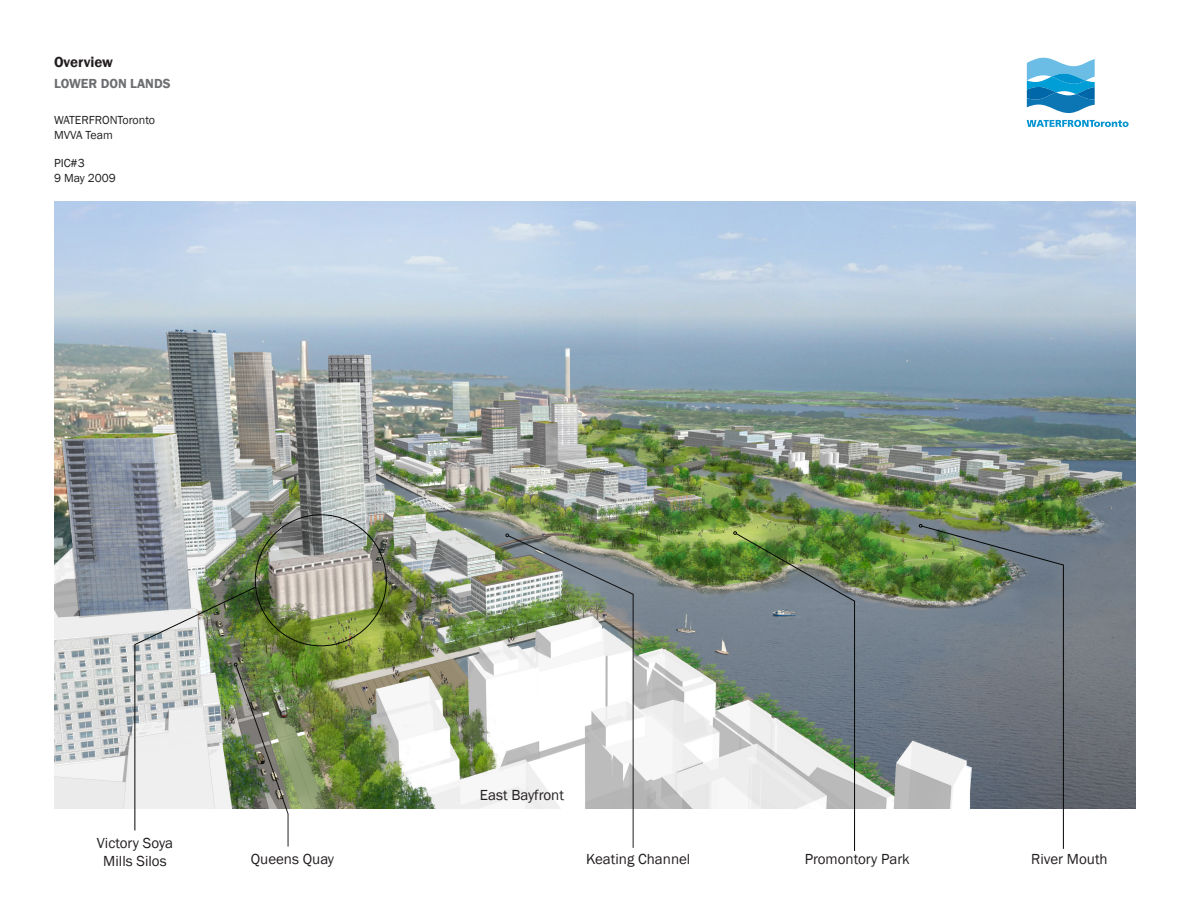
<style>
.page{position:relative;width:1188px;height:918px;background:#fff}
.page>*{position:absolute;margin:0;border:0;box-sizing:border-box;transform-origin:0 0}
.t1{font:15px/18px "Franklin Gothic";color:#231f20;text-align:center}
.t2{font:600 15px "Franklin Gothic";color:#231f20}
.t3{font:600 13.5px "Franklin Gothic";color:#6d6e71}
.t4{font:12px "Franklin Gothic";color:#231f20}
</style>
<div class="page">
<img style="left:54px;top:202px;width:1081px;height:607px">
<svg style="left:506px;top:534px;width:128px;height:314px"></svg>
<svg style="left:921px;top:525px;width:143px;height:324px"></svg>
<svg style="left:919px;top:524px;width:3px;height:4px"></svg>
<img style="left:733px;top:531px;width:122px;height:320px">
<img style="left:134px;top:586px;width:155px;height:261px">
<svg style="left:1027px;top:58px;width:68px;height:55px"></svg>
<svg style="left:1027px;top:120px;width:102px;height:7px"></svg>
<p class="t2" style="left:54px;top:52px;width:61px">Overview</p>
<p class="t3" style="left:54px;top:75px;width:118px">LOWER DON LANDS</p>
<p class="t4" style="left:54px;top:113px;width:103px">WATERFRONToronto</p>
<p class="t4" style="left:54px;top:127px;width:61px">MVVA Team</p>
<p class="t4" style="left:54px;top:156px;width:32px">PIC#3</p>
<p class="t4" style="left:54px;top:170px;width:63px">9 May 2009</p>
<p class="t1" style="left:97px;top:834px;width:78px">Victory Soya<br>Mills Silos</p>
<p class="t1" style="left:251px;top:850px;width:85px">Queens Quay</p>
<p class="t1" style="left:480px;top:786px;width:86px">East Bayfront</p>
<p class="t1" style="left:586px;top:850px;width:106px">Keating Channel</p>
<p class="t1" style="left:805px;top:850px;width:107px">Promontory Park</p>
<p class="t1" style="left:1031px;top:850px;width:78px">River Mouth</p>
</div>
